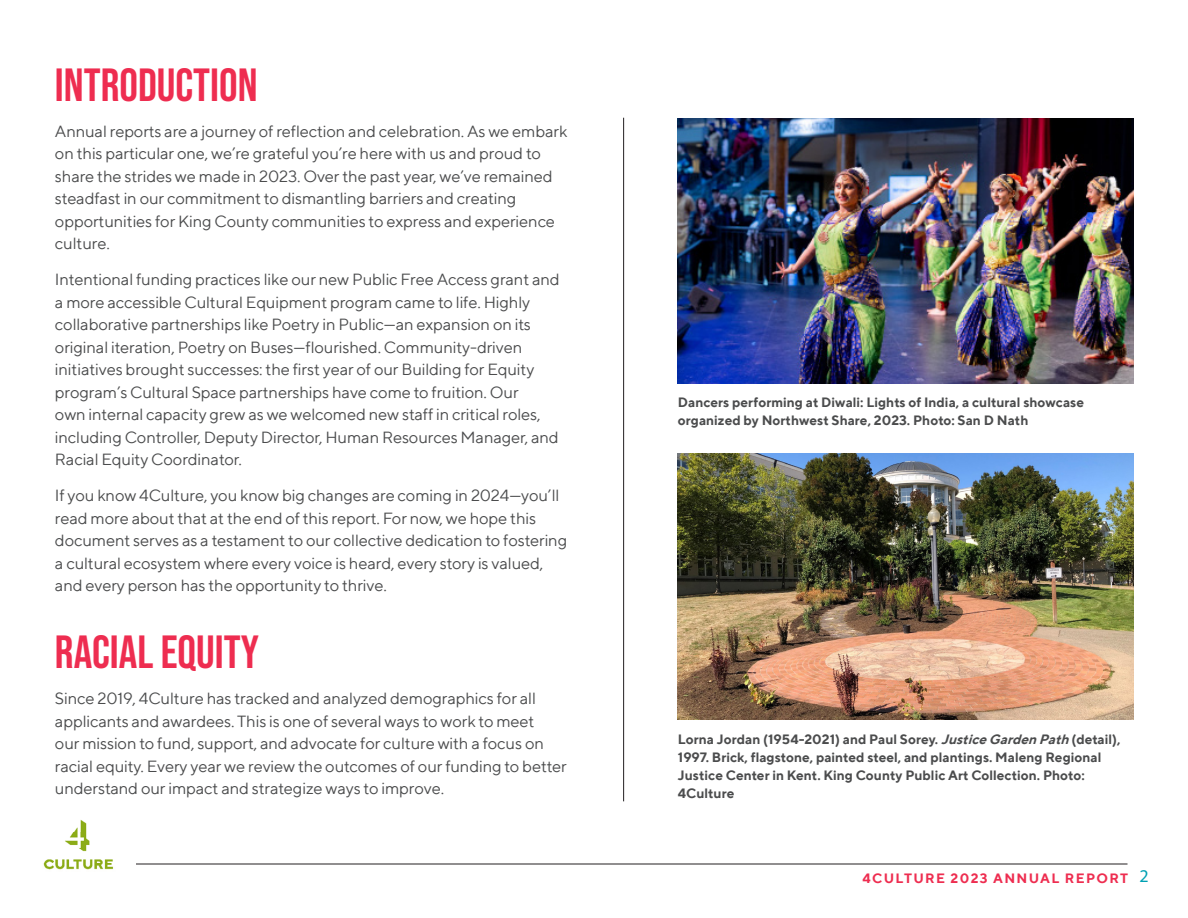
<style>
.page{position:relative;width:1188px;height:918px;background:#fff}
.page>*{position:absolute;margin:0;border:0;box-sizing:border-box;transform-origin:0 0}
.t1{font:700 46.5px "Bebas Neue Pro";color:#ee2d50}
.p_body{font:16.5px/22.5px "TT Norms";letter-spacing:-.01em;color:#4b4c4d}
.t2{font:700 13.5px/18px "TT Norms";color:#4b4c4d}
.t3{font:700 13.5px "TT Norms";letter-spacing:.1em;color:#ee2d50}
.s1{font-style:italic}
.s2{font-family:"Myriad Pro";font-weight:400;font-size:18px;color:#00a1b3}
</style>
<div class="page">
<hr style="left:135px;top:864px;width:993px;height:1px;background:#231f20">
<img style="left:43px;top:820px;width:71px;height:50px">
<hr style="left:623px;top:118px;width:1px;height:683px;background:#231f20">
<img style="left:678px;top:118px;width:455px;height:265px">
<img style="left:678px;top:454px;width:455px;height:265px">
<h2 class="t1" style="left:55px;top:58px;width:204px">INTRODUCTION</h2>
<p class="p_body" style="left:55px;top:119px;width:514px">Annual reports are a journey of reflection and celebration. As we embark on this particular one, we’re grateful you’re here with us and proud to share the strides we made in 2023. Over the past year, we’ve remained steadfast in our commitment to dismantling barriers and creating opportunities for King County communities to express and experience culture.</p>
<p class="p_body" style="left:55px;top:268px;width:506px">Intentional funding practices like our new Public Free Access grant and a more accessible Cultural Equipment program came to life. Highly collaborative partnerships like Poetry in Public—an expansion on its original iteration, Poetry on Buses—flourished. Community-driven initiatives brought successes: the first year of our Building for Equity program’s Cultural Space partnerships have come to fruition. Our<br>own internal capacity grew as we welcomed new staff in critical roles, including Controller, Deputy Director, Human Resources Manager, and Racial Equity Coordinator.</p>
<p class="p_body" style="left:55px;top:484px;width:514px">If you know 4Culture, you know big changes are coming in 2024—you’ll read more about that at the end of this report. For now, we hope this document serves as a testament to our collective dedication to fostering a cultural ecosystem where every voice is heard, every story is valued, and every person has the opportunity to thrive.</p>
<h2 class="t1" style="left:55px;top:626px;width:206px">RACIAL EQUITY</h2>
<p class="p_body" style="left:55px;top:687px;width:513px">Since 2019, 4Culture has tracked and analyzed demographics for all applicants and awardees. This is one of several ways to work to meet<br>our mission to fund, support, and advocate for culture with a focus on racial equity. Every year we review the outcomes of our funding to better understand our impact and strategize ways to improve.</p>
<p class="t2" style="left:678px;top:393px;width:408px">Dancers performing at Diwali: Lights of India, a cultural showcase organized by Northwest Share, 2023. Photo: San D Nath</p>
<p class="t2" style="left:678px;top:730px;width:444px">Lorna Jordan (1954-2021) and Paul Sorey. <span class="s1">JusticeGardenPath</span>(detail), 1997. Brick, flagstone, painted steel, and plantings. Maleng Regional Justice Center in Kent. King County Public Art Collection. Photo:<br>4Culture</p>
<p class="t3" style="left:863px;top:870px;width:288px">4CULTURE 2023 ANNUAL REPORT <span class="s2">2</span></p>
</div>
